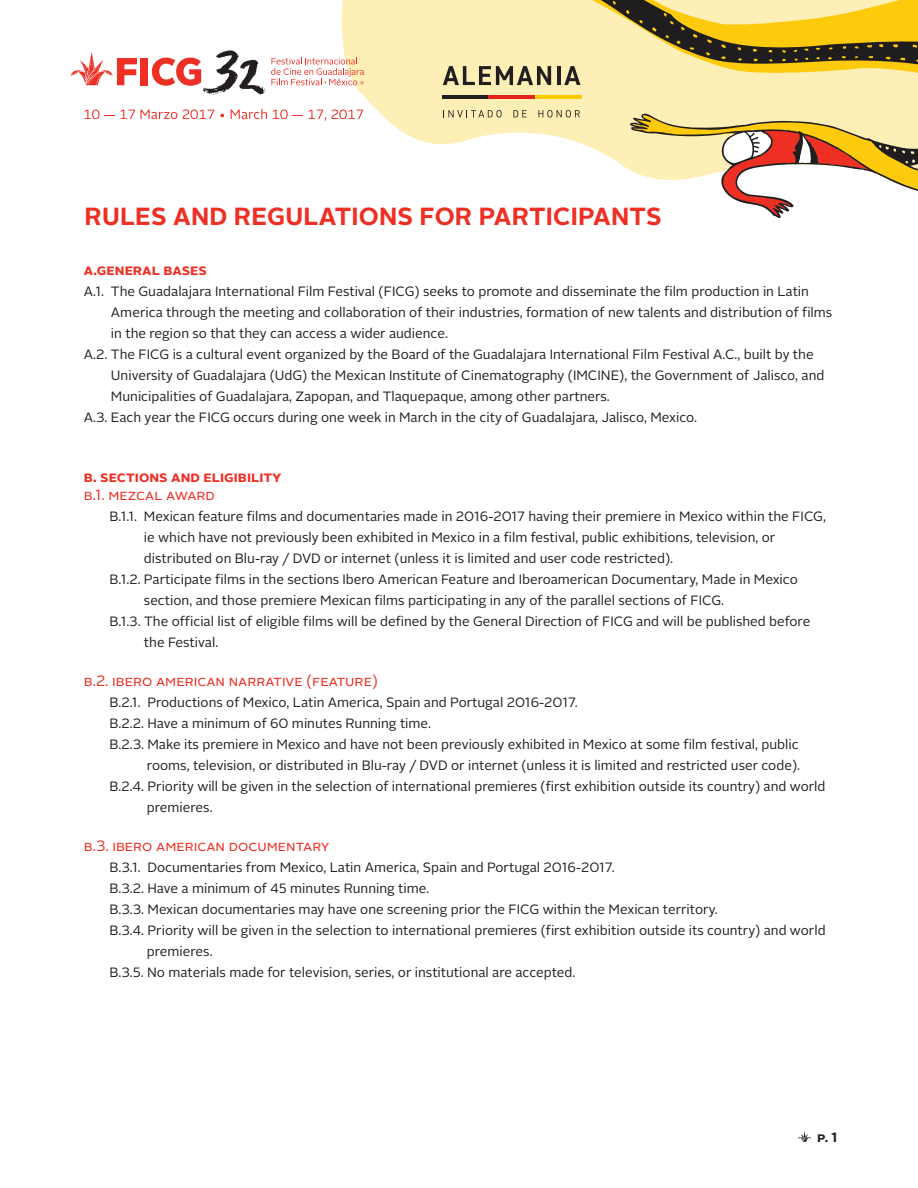
<style>
.page{position:relative;width:918px;height:1188px;background:#fff}
.page>*{position:absolute;margin:0;border:0;box-sizing:border-box;transform-origin:0 0}
.t1{font:700 24.75px "Alright Sans";color:#ee2f24}
.t2{font:15px "Alright Sans";color:#ee2f24}
.t3{font:700 15px "Alright Sans";color:#ee2f24}
.t4{font:13.5px "Alright Sans";color:#231f20}
.t5{font:700 13.5px "Alright Sans";color:#231f20;scale:1.04 1}
</style>
<div class="page">
<svg style="left:342px;top:0;width:288px;height:170px;fill:#feefb6"></svg>
<div style="left:526px;top:102px;width:104px;height:30px;background:#feefb6"></div>
<div style="left:455px;top:0;width:175px;height:102px;background:#feefb6"></div>
<svg style="left:630px;top:0;width:288px;height:218px"></svg>
<div style="left:141px;top:58px;width:7px;height:27px;background:#ee2f24"></div>
<svg style="left:70px;top:52px;width:67px;height:33px"></svg>
<svg style="left:152px;top:50px;width:212px;height:45px"></svg>
<svg style="left:85px;top:109px;width:92px;height:10px"></svg>
<svg style="left:183px;top:109px;width:31px;height:10px"></svg>
<svg style="left:220px;top:114px;width:4px;height:3px"></svg>
<svg style="left:231px;top:109px;width:36px;height:10px"></svg>
<svg style="left:273px;top:109px;width:30px;height:10px"></svg>
<svg style="left:309px;top:109px;width:54px;height:12px"></svg>
<svg style="left:443px;top:66px;width:108px;height:19px;background:#9f9474"></svg>
<hr style="left:557px;top:66px;width:3px;height:19px;background:#231f20">
<svg style="left:564px;top:66px;width:17px;height:19px"></svg>
<svg style="left:443px;top:110px;width:59px;height:8px"></svg>
<svg style="left:513px;top:110px;width:14px;height:7px"></svg>
<svg style="left:538px;top:110px;width:42px;height:8px"></svg>
<hr style="left:442px;top:95px;width:46px;height:4px;background:#231f20">
<hr style="left:488px;top:95px;width:47px;height:4px;background:#e72419">
<hr style="left:535px;top:95px;width:47px;height:4px;background:#fc0">
<svg style="left:798px;top:1131px;width:13px;height:11px"></svg>
<h1 class="t1" style="left:85px;top:199px;width:579px">RULES AND REGULATIONS FOR PARTICIPANTS</h1>
<p class="t3" style="left:84px;top:260px;width:124px">A.GENERAL BASES</p>
<p class="t4" style="left:84px;top:282px;width:727px">A.1. The Guadalajara International Film Festival (FICG) seeks to promote and disseminate the film production in Latin</p>
<p class="t4" style="left:111px;top:303px;width:723px">America through the meeting and collaboration of their industries, formation of new talents and distribution of films</p>
<p class="t4" style="left:111px;top:324px;width:339px">in the region so that they can access a wider audience.</p>
<p class="t4" style="left:84px;top:346px;width:731px">A.2. The FICG is a cultural event organized by the Board of the Guadalajara International Film Festival A.C., built by the</p>
<p class="t4" style="left:111px;top:367px;width:715px">University of Guadalajara (UdG) the Mexican Institute of Cinematography (IMCINE), the Government of Jalisco, and</p>
<p class="t4" style="left:111px;top:388px;width:500px">Municipalities of Guadalajara, Zapopan, and Tlaquepaque, among other partners.</p>
<p class="t4" style="left:84px;top:409px;width:615px">A.3. Each year the FICG occurs during one week in March in the city of Guadalajara, Jalisco, Mexico.</p>
<p class="t3" style="left:84px;top:467px;width:199px">B. SECTIONS AND ELIGIBILITY</p>
<p class="t2" style="left:84px;top:485px;width:132px">B.1. MEZCAL AWARD</p>
<p class="t4" style="left:109px;top:507px;width:718px">B.1.1. Mexican feature films and documentaries made in 2016-2017 having their premiere in Mexico within the FICG,</p>
<p class="t4" style="left:144px;top:528px;width:633px">ie which have not previously been exhibited in Mexico in a film festival, public exhibitions, television, or</p>
<p class="t4" style="left:144px;top:549px;width:531px">distributed on Blu-ray / DVD or internet (unless it is limited and user code restricted).</p>
<p class="t4" style="left:109px;top:571px;width:690px">B.1.2. Participate films in the sections Ibero American Feature and Iberoamerican Documentary, Made in Mexico</p>
<p class="t4" style="left:144px;top:592px;width:582px">section, and those premiere Mexican films participating in any of the parallel sections of FICG.</p>
<p class="t4" style="left:109px;top:613px;width:702px">B.1.3. The official list of eligible films will be defined by the General Direction of FICG and will be published before</p>
<p class="t4" style="left:144px;top:634px;width:76px">the Festival.</p>
<p class="t2" style="left:84px;top:671px;width:295px">B.2. IBERO AMERICAN NARRATIVE (FEATURE)</p>
<p class="t4" style="left:109px;top:693px;width:470px">B.2.1. Productions of Mexico, Latin America, Spain and Portugal 2016-2017.</p>
<p class="t4" style="left:109px;top:714px;width:323px">B.2.2. Have a minimum of 60 minutes Running time.</p>
<p class="t4" style="left:109px;top:735px;width:691px">B.2.3. Make its premiere in Mexico and have not been previously exhibited in Mexico at some film festival, public</p>
<p class="t4" style="left:147px;top:757px;width:655px">rooms, television, or distributed in Blu-ray / DVD or internet (unless it is limited and restricted user code).</p>
<p class="t4" style="left:109px;top:778px;width:718px">B.2.4. Priority will be given in the selection of international premieres (first exhibition outside its country) and world</p>
<p class="t4" style="left:147px;top:799px;width:67px">premieres.</p>
<p class="t2" style="left:84px;top:836px;width:247px">B.3. IBERO AMERICAN DOCUMENTARY</p>
<p class="t4" style="left:109px;top:858px;width:507px">B.3.1. Documentaries from Mexico, Latin America, Spain and Portugal 2016-2017.</p>
<p class="t4" style="left:109px;top:879px;width:322px">B.3.2. Have a minimum of 45 minutes Running time.</p>
<p class="t4" style="left:109px;top:900px;width:610px">B.3.3. Mexican documentaries may have one screening prior the FICG within the Mexican territory.</p>
<p class="t4" style="left:109px;top:922px;width:718px">B.3.4. Priority will be given in the selection to international premieres (first exhibition outside its country) and world</p>
<p class="t4" style="left:147px;top:943px;width:67px">premieres.</p>
<p class="t4" style="left:109px;top:964px;width:467px">B.3.5. No materials made for television, series, or institutional are accepted.</p>
<p class="t5" style="left:817px;top:1128px;width:21px">P. 1</p>
</div>
